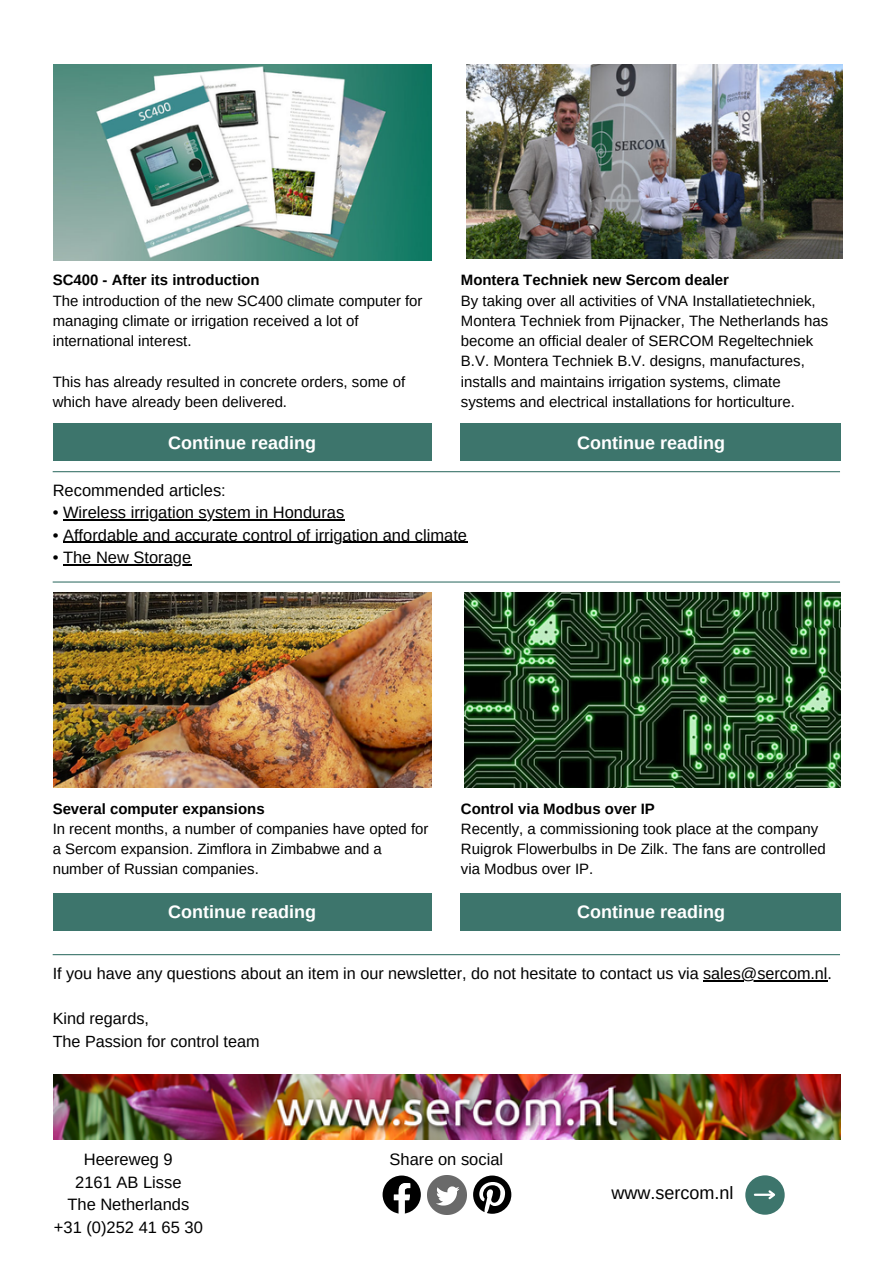
<style>
.page{position:relative;width:893px;height:1264px;background:#fff}
.page>*{position:absolute;margin:0;border:0;box-sizing:border-box;transform-origin:0 0}
.t1{font:700 18px "Arimo";color:#fff}
.t2{font:18px "Arimo";color:#000}
.t3{font:16.5px/22.5px "Arimo";color:#000;text-align:center}
.t4{font:16.2px/22.5px "Arimo";color:#000}
.t5{font:15px/20.2px "Arimo";color:#000}
.t6{font:700 15px "Arimo";color:#000}
</style>
<div class="page">
<img style="left:54px;top:64px;width:378px;height:196px">
<div style="left:53px;top:424px;width:378px;height:37px;background:#3d756c"></div>
<img style="left:466px;top:64px;width:376px;height:195px">
<div style="left:461px;top:424px;width:379px;height:37px;background:#3d756c"></div>
<hr style="left:53px;top:471px;width:787px;height:1px;background:#3d756c">
<hr style="left:53px;top:581px;width:787px;height:1px;background:#3d756c">
<img style="left:54px;top:592px;width:378px;height:195px">
<div style="left:53px;top:893px;width:378px;height:37px;background:#3d756c"></div>
<img style="left:465px;top:592px;width:375px;height:195px">
<div style="left:461px;top:893px;width:379px;height:37px;background:#3d756c"></div>
<hr style="left:63px;top:519px;width:281px;height:1px;background:#000">
<hr style="left:63px;top:542px;width:404px;height:1px;background:#000">
<hr style="left:63px;top:564px;width:128px;height:1px;background:#000">
<hr style="left:53px;top:954px;width:787px;height:1px;background:#3d756c">
<img style="left:54px;top:1074px;width:786px;height:65px">
<svg style="left:382px;top:1175px;width:39px;height:38px"></svg>
<img style="left:427px;top:1175px;width:40px;height:39px">
<svg style="left:473px;top:1175px;width:38px;height:38px"></svg>
<div style="left:745px;top:1175px;width:39px;height:39px;background:#3d756c;border-radius:50%"></div>
<svg style="left:754px;top:1190px;width:22px;height:10px"></svg>
<hr style="left:703px;top:980px;width:124px;height:1px;background:#000">
<p class="t6" style="left:53px;top:272px;width:208px">SC400 - After its introduction</p>
<p class="t5" style="left:53px;top:290px;width:371px">The introduction of the new SC400 climate computer for managing climate or irrigation received a lot of international interest.</p>
<p class="t5" style="left:53px;top:371px;width:354px">This has already resulted in concrete orders, some of which have already been delivered.</p>
<p class="t6" style="left:461px;top:272px;width:270px">Montera Techniek new Sercom dealer</p>
<p class="t5" style="left:461px;top:290px;width:369px">By taking over all activities of VNA Installatietechniek, Montera Techniek from Pijnacker, The Netherlands has become an official dealer of SERCOM Regeltechniek B.V. Montera Techniek B.V. designs, manufactures, installs and maintains irrigation systems, climate systems and electrical installations for horticulture.</p>
<p class="t1" style="left:168px;top:432px;width:149px">Continue reading</p>
<p class="t1" style="left:577px;top:432px;width:149px">Continue reading</p>
<p class="t3" style="left:53px;top:478px;width:175px">Recommended articles:</p>
<p class="t3" style="left:53px;top:501px;width:293px">• Wireless irrigation system in Honduras</p>
<p class="t3" style="left:53px;top:523px;width:416px">• Affordable and accurate control of irrigation and climate</p>
<p class="t3" style="left:53px;top:546px;width:140px">• The New Storage</p>
<p class="t6" style="left:53px;top:800px;width:213px">Several computer expansions</p>
<p class="t5" style="left:53px;top:818px;width:377px">In recent months, a number of companies have opted for a Sercom expansion. Zimflora in Zimbabwe and a number of Russian companies.</p>
<p class="t6" style="left:461px;top:800px;width:195px">Control via Modbus over IP</p>
<p class="t5" style="left:461px;top:818px;width:366px">Recently, a commissioning took place at the company<br>Ruigrok Flowerbulbs in De Zilk. The fans are controlled via Modbus over IP.</p>
<p class="t1" style="left:168px;top:901px;width:149px">Continue reading</p>
<p class="t1" style="left:577px;top:901px;width:149px">Continue reading</p>
<p class="t4" style="left:53px;top:962px;width:780px">If you have any questions about an item in our newsletter, do not hesitate to contact us via sales@sercom.nl.</p>
<p class="t4" style="left:53px;top:1007px;width:208px">Kind regards,<br>The Passion for control team</p>
<p class="t3" style="left:54px;top:1148px;width:150px">Heereweg 9<br>2161 AB Lisse<br>The Netherlands +31 (0)252 41 65 30</p>
<p class="t3" style="left:389px;top:1148px;width:115px">Share on social</p>
<p class="t2" style="left:611px;top:1182px;width:123px">www.sercom.nl</p>
</div>
